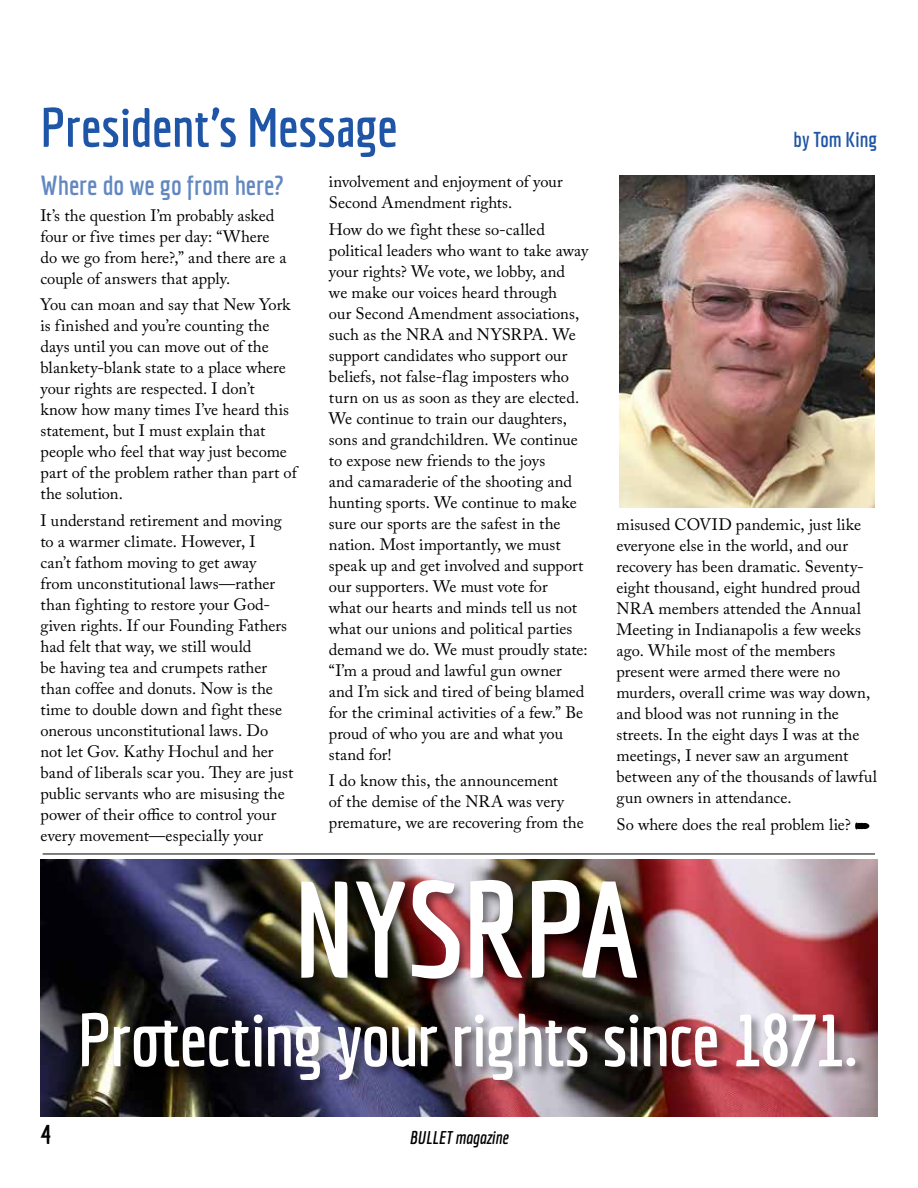
<style>
.page{position:relative;width:918px;height:1188px;background:#fff}
.page>*{position:absolute;margin:0;border:0;box-sizing:border-box;transform-origin:0 0}
.t1{font:700 133.65px "Economica";letter-spacing:-.01em;color:#fff}
.t2{font:700 73.2px "Economica";letter-spacing:-.02em;color:#fff}
.t3{font:700 54px "Economica";letter-spacing:-.005em;color:#1f55a6}
.t4{font:700 27px "Economica";color:#6288c1}
.t5{font:700 27px "Economica";color:#000}
.t6{font:700 21px "Economica";color:#1f55a6}
.t7{font:italic 700 18px "Economica";letter-spacing:-.005em;color:#000}
.t8{font:16.5px/21px "Adobe Caslon Pro";color:#000}
</style>
<div class="page">
<svg style="left:855px;top:823px;width:14px;height:6px"></svg>
<img style="left:619px;top:176px;width:256px;height:332px">
<img style="left:40px;top:859px;width:838px;height:258px">
<div style="left:79px;top:877px;width:789px;height:215px;background:#000;opacity:.46"></div>
<hr style="left:43px;top:854px;width:832px;height:1px;background:#000">
<h3 class="t3" style="left:40px;top:96px;width:359px">President’s Message</h3>
<h3 class="t4" style="left:40px;top:170px;width:245px">Where do we go from here?</h3>
<p class="t8" style="left:40px;top:205px;width:247px">It’s the question I’m probably asked four or five times per day: “Where do we go from here?,” and there are a couple of answers that apply.</p>
<p class="t8" style="left:40px;top:294px;width:258px">You can moan and say that New York is finished and you’re counting the days until you can move out of the blankety-blank state to a place where your rights are respected. I don’t<br>know how many times I’ve heard this statement, but I must explain that people who feel that way just become part of the problem rather than part of the solution.</p>
<p class="t8" style="left:40px;top:510px;width:254px">I understand retirement and moving to a warmer climate. However, I<br>can’t fathom moving to get away<br>from unconstitutional laws—rather than fighting to restore your God&shy;given rights. If our Founding Fathers had felt that way, we still would<br>be having tea and crumpets rather than coffee and donuts. Now is the time to double down and fight these onerous unconstitutional laws. Do not let Gov. Kathy Hochul and her band of liberals scar you. They are just public servants who are misusing the power of their office to control your every movement—especially your</p>
<p class="t8" style="left:329px;top:171px;width:235px">involvement and enjoyment of your<br>Second Amendment rights.</p>
<p class="t8" style="left:329px;top:218px;width:261px">How do we fight these so-called political leaders who want to take away your rights? We vote, we lobby, and<br>we make our voices heard through<br>our Second Amendment associations, such as the NRA and NYSRPA. We support candidates who support our beliefs, not false-flag imposters who turn on us as soon as they are elected.<br>We continue to train our daughters, sons and grandchildren. We continue to expose new friends to the joys<br>and camaraderie of the shooting and hunting sports. We continue to make sure our sports are the safest in the nation. Most importantly, we must speak up and get involved and support our supporters. We must vote for<br>what our hearts and minds tell us not what our unions and political parties demand we do. We must proudly state: “I’m a proud and lawful gun owner and I’m sick and tired of being blamed for the criminal activities of a few.” Be proud of who you are and what you stand for!</p>
<p class="t8" style="left:329px;top:770px;width:256px">I do know this, the announcement<br>of the demise of the NRA was very premature, we are recovering from the</p>
<p class="t6" style="left:794px;top:127px;width:85px">by Tom King</p>
<p class="t8" style="left:616px;top:514px;width:262px">misused COVID pandemic, just like everyone else in the world, and our recovery has been dramatic. Seventy&shy;eight thousand, eight hundred proud NRA members attended the Annual Meeting in Indianapolis a few weeks ago. While most of the members present were armed there were no murders, overall crime was way down, and blood was not running in the streets. In the eight days I was at the meetings, I never saw an argument between any of the thousands of lawful gun owners in attendance.</p>
<p class="t8" style="left:616px;top:814px;width:236px">So where does the real problem lie?</p>
<h1 class="t1" style="left:295px;top:852px;width:346px">NYSRPA</h1>
<h2 class="t2" style="left:78px;top:998px;width:781px">Protecting your rights since 1871.</h2>
<h3 class="t5" style="left:40px;top:1119px;width:13px">4</h3>
<p class="t7" style="left:409px;top:1127px;width:101px">BULLET magazine</p>
</div>
